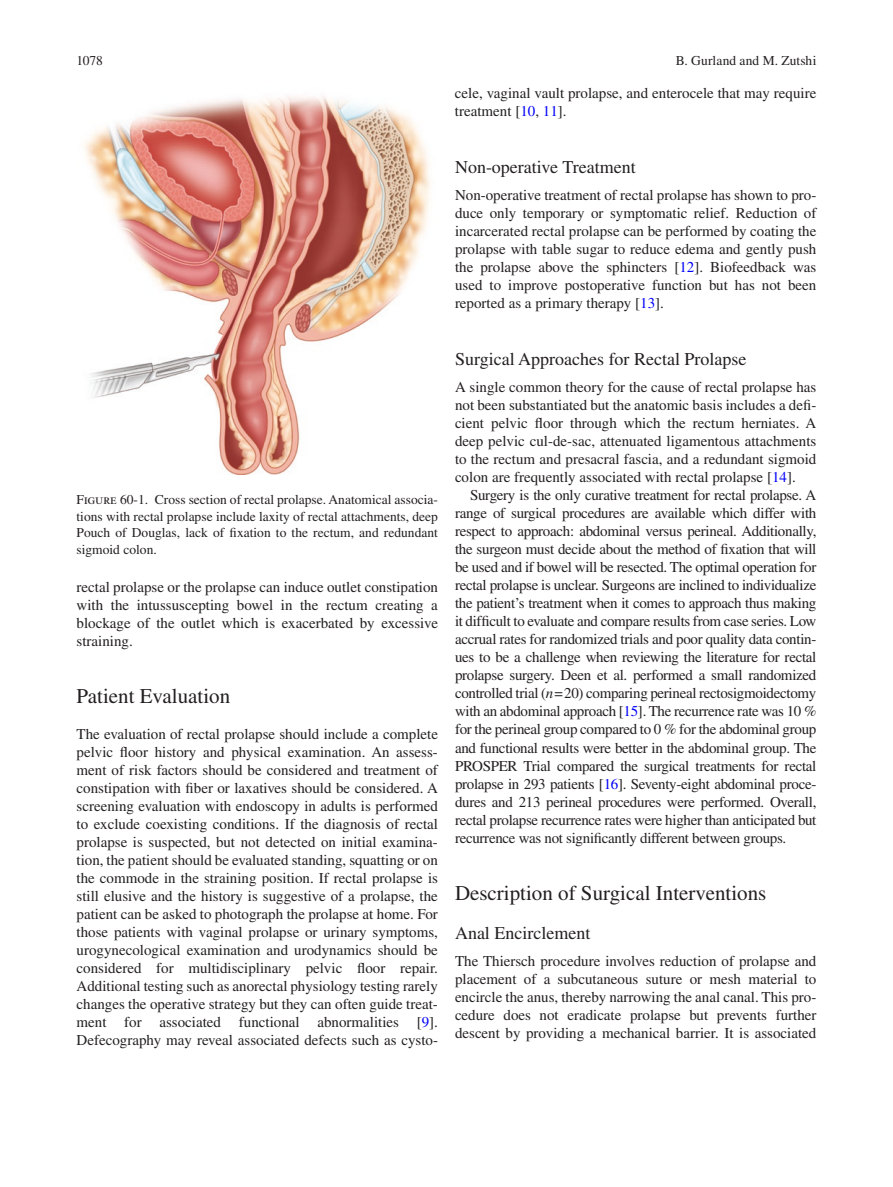
<style>
.page{position:relative;width:893px;height:1187px;background:#fff}
.page>*{position:absolute;margin:0;border:0;box-sizing:border-box;transform-origin:0 0}
.t1{font:21px "Ybhgbd Times";color:#231f20}
.t2{font:18px "Ybhgbd Times";color:#231f20}
.t3{font:15px/18px "Ybhgbd Times";color:#231f20;text-align:justify}
.t4{font:13.5px/16.5px "Ybhgbd Times";color:#231f20;text-align:justify}
.t5{font:13.5px "Rgmbrc Times";color:#231f20}
.s1{color:#0000fa}
.s2{font-family:"Cqqbmd Times Roman SC"}
.s3{font-family:"Xfplwc Times";font-style:italic}
</style>
<div class="page">
<img style="left:84px;top:96px;width:347px;height:379px">
<p class="t4" style="left:77px;top:52px;width:28px">1078</p>
<p class="t5" style="left:676px;top:53px;width:142px">B. Gurland and M. Zutshi</p>
<p class="t3" style="left:455px;top:84px;width:363px">cele, vaginal vault prolapse, and enterocele that may require treatment [<span class="s1">10</span>, <span class="s1">11</span>].</p>
<p class="t2" style="left:455px;top:157px;width:182px">Non-operative Treatment</p>
<p class="t3" style="left:455px;top:186px;width:363px">Non-operative treatment of rectal prolapse has shown to pro&shy;duce only temporary or symptomatic relief. Reduction of incarcerated rectal prolapse can be performed by coating the prolapse with table sugar to reduce edema and gently push the prolapse above the sphincters [<span class="s1">12</span>]. Biofeedback was used to improve postoperative function but has not been reported as a primary therapy [<span class="s1">13</span>].</p>
<p class="t4" style="left:77px;top:491px;width:363px"><span class="s2">Figure</span> 60-1. Cross section of rectal prolapse. Anatomical associa&shy;tions with rectal prolapse include laxity of rectal attachments, deep Pouch of Douglas, lack of fixation to the rectum, and redundant sigmoid colon.</p>
<p class="t3" style="left:77px;top:577px;width:363px">rectal prolapse or the prolapse can induce outlet constipation with the intussuscepting bowel in the rectum creating a blockage of the outlet which is exacerbated by excessive straining.</p>
<h1 class="t1" style="left:77px;top:684px;width:155px">Patient Evaluation</h1>
<p class="t3" style="left:77px;top:724px;width:363px">The evaluation of rectal prolapse should include a complete pelvic floor history and physical examination. An assess&shy;ment of risk factors should be considered and treatment of constipation with fiber or laxatives should be considered. A screening evaluation with endoscopy in adults is performed to exclude coexisting conditions. If the diagnosis of rectal prolapse is suspected, but not detected on initial examina&shy;tion, the patient should be evaluated standing, squatting or on the commode in the straining position. If rectal prolapse is still elusive and the history is suggestive of a prolapse, the patient can be asked to photograph the prolapse at home. For those patients with vaginal prolapse or urinary symptoms, urogynecological examination and urodynamics should be considered for multidisciplinary pelvic floor repair.<br>Additional testing such as anorectal physiology testing rarely changes the operative strategy but they can often guide treat&shy;ment for associated functional abnormalities [<span class="s1">9</span>].<br>Defecography may reveal associated defects such as cysto-</p>
<p class="t2" style="left:455px;top:349px;width:293px">Surgical Approaches for Rectal Prolapse</p>
<p class="t3" style="left:455px;top:378px;width:363px">A single common theory for the cause of rectal prolapse has not been substantiated but the anatomic basis includes a defi&shy;cient pelvic floor through which the rectum herniates. A deep pelvic cul-de-sac, attenuated ligamentous attachments to the rectum and presacral fascia, and a redundant sigmoid colon are frequently associated with rectal prolapse [<span class="s1">14</span>].</p>
<p class="t3" style="left:455px;top:486px;width:363px;text-indent:15px">Surgery is the only curative treatment for rectal prolapse. A range of surgical procedures are available which differ with respect to approach: abdominal versus perineal. Additionally, the surgeon must decide about the method of fixation that will be used and if bowel will be resected. The optimal operation for rectal prolapse is unclear. Surgeons are inclined to individualize the patient’s treatment when it comes to approach thus making it difficult to evaluate and compare results from case series. Low accrual rates for randomized trials and poor quality data contin&shy;ues to be a challenge when reviewing the literature for rectal prolapse surgery. Deen et al. performed a small randomized controlled trial (<span class="s3">n</span>=20) comparing perineal rectosigmoidectomy with an abdominal approach [<span class="s1">15</span>]. The recurrence rate was 10 % for the perineal group compared to 0 % for the abdominal group and functional results were better in the abdominal group. The PROSPER Trial compared the surgical treatments for rectal prolapse in 293 patients [<span class="s1">16</span>]. Seventy-eight abdominal proce&shy;dures and 213 perineal procedures were performed. Overall, rectal prolapse recurrence rates were higher than anticipated but recurrence was not significantly different between groups.</p>
<h1 class="t1" style="left:455px;top:880px;width:313px">Description of Surgical Interventions</h1>
<p class="t2" style="left:455px;top:922px;width:137px">Anal Encirclement</p>
<p class="t3" style="left:455px;top:951px;width:363px">The Thiersch procedure involves reduction of prolapse and placement of a subcutaneous suture or mesh material to encircle the anus, thereby narrowing the anal canal. This pro&shy;cedure does not eradicate prolapse but prevents further descent by providing a mechanical barrier. It is associated</p>
</div>
